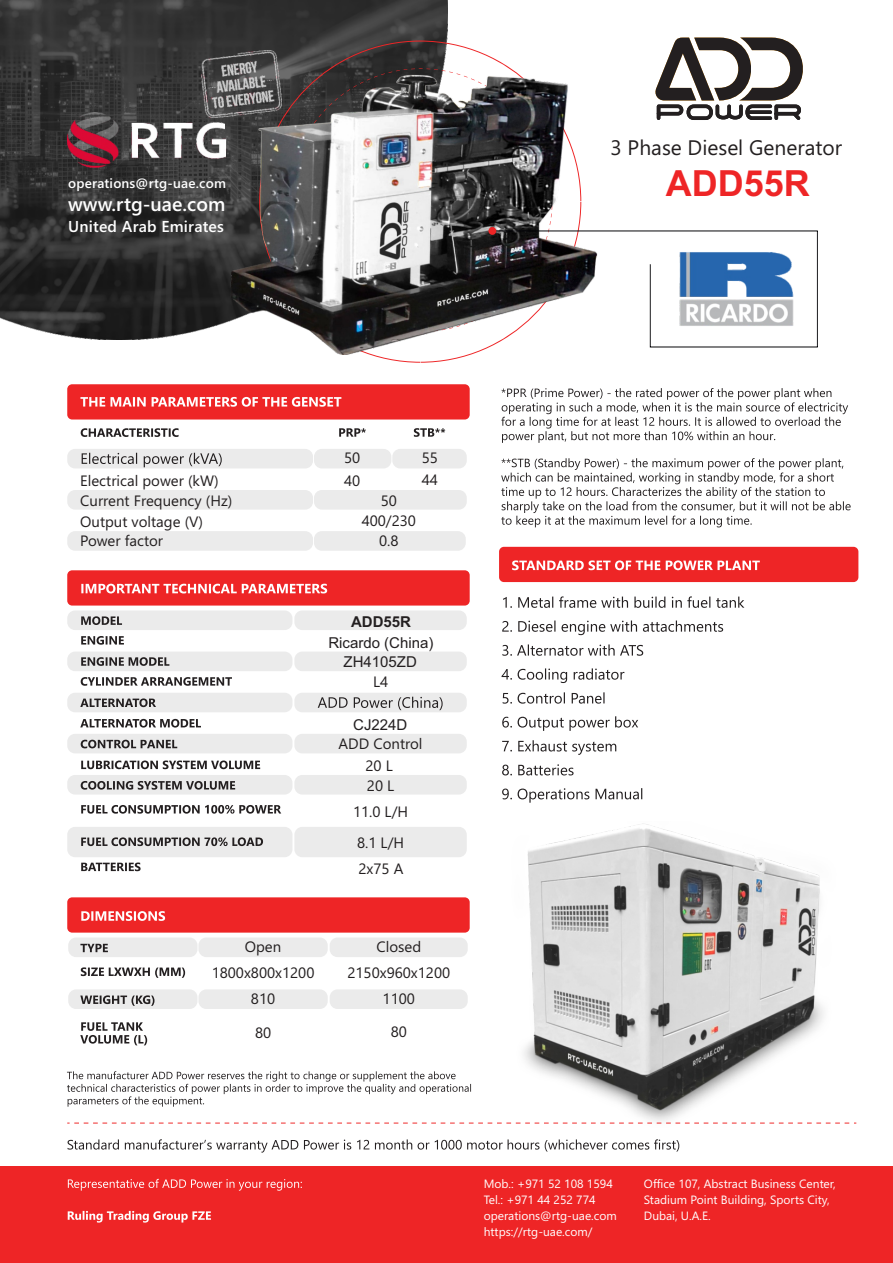
<style>
.page{position:relative;width:893px;height:1263px;background:#fff}
.page>*{position:absolute;margin:0;border:0;box-sizing:border-box;transform-origin:0 0}
.t1{font:700 36px "Arial";color:#ee2526}
.t2{font:21px "Segoe UI";color:#231f20}
.t3{font:600 19.5px "Segoe UI";color:#fff}
.t4{font:600 15.75px "Segoe UI";letter-spacing:.015em;color:#fff}
.t5{font:15px/21px "Segoe UI";color:#231f20;text-align:center}
.t6{font:15px "Arial";color:#231f20}
.t7{font:700 15px "Arial";color:#231f20}
.t8{font:600 13.5px "Segoe UI";letter-spacing:.015em;color:#fff}
.t9{font:12px/15.9px "Segoe UI";color:#fff}
</style>
<div class="page">
<img style="left:0;top:0;width:447px;height:339px">
<div style="left:0;top:1167px;width:893px;height:96px;background:#ee2526"></div>
<svg style="left:259px;top:41px;width:251px;height:322px"></svg>
<svg style="left:289px;top:68px;width:230px;height:6px"></svg>
<div style="left:67px;top:384px;width:403px;height:35px;background:#ee2526;border-radius:5px"></div>
<div style="left:67px;top:570px;width:403px;height:35px;background:#ee2526;border-radius:5px"></div>
<div style="left:499px;top:547px;width:359px;height:35px;background:#ee2526;border-radius:5px"></div>
<div style="left:67px;top:897px;width:403px;height:36px;background:#ee2526;border-radius:5px"></div>
<div style="left:314px;top:449px;width:77px;height:19px;background:#ebebeb;border-radius:8px"></div>
<div style="left:314px;top:490px;width:153px;height:20px;background:#ebebeb;border-radius:8px"></div>
<div style="left:314px;top:531px;width:152px;height:20px;background:#ebebeb;border-radius:8px"></div>
<div style="left:294px;top:610px;width:173px;height:20px;background:#ebebeb;border-radius:8px"></div>
<div style="left:330px;top:937px;width:138px;height:20px;background:#ebebeb;border-radius:8px"></div>
<div style="left:198px;top:937px;width:130px;height:20px;background:#ebebeb;border-radius:8px"></div>
<div style="left:330px;top:989px;width:138px;height:20px;background:#ebebeb;border-radius:8px"></div>
<div style="left:198px;top:989px;width:130px;height:20px;background:#ebebeb;border-radius:8px"></div>
<div style="left:68px;top:937px;width:129px;height:20px;background:#ebebeb;border-radius:8px"></div>
<div style="left:68px;top:989px;width:129px;height:20px;background:#ebebeb;border-radius:8px"></div>
<div style="left:294px;top:652px;width:173px;height:19px;background:#ebebeb;border-radius:8px"></div>
<div style="left:294px;top:693px;width:173px;height:19px;background:#ebebeb;border-radius:8px"></div>
<div style="left:294px;top:734px;width:173px;height:19px;background:#ebebeb;border-radius:8px"></div>
<div style="left:294px;top:775px;width:173px;height:19px;background:#ebebeb;border-radius:8px"></div>
<div style="left:294px;top:827px;width:173px;height:30px;background:#ebebeb;border-radius:8px"></div>
<div style="left:67px;top:610px;width:225px;height:20px;background:#ebebeb;border-radius:8px"></div>
<div style="left:67px;top:652px;width:225px;height:19px;background:#ebebeb;border-radius:8px"></div>
<div style="left:67px;top:693px;width:225px;height:19px;background:#ebebeb;border-radius:8px"></div>
<div style="left:67px;top:734px;width:225px;height:19px;background:#ebebeb;border-radius:8px"></div>
<div style="left:67px;top:775px;width:225px;height:19px;background:#ebebeb;border-radius:8px"></div>
<div style="left:67px;top:827px;width:225px;height:30px;background:#ebebeb;border-radius:8px"></div>
<div style="left:67px;top:449px;width:246px;height:19px;background:#ebebeb;border-radius:8px"></div>
<div style="left:67px;top:490px;width:246px;height:20px;background:#ebebeb;border-radius:8px"></div>
<div style="left:67px;top:531px;width:246px;height:20px;background:#ebebeb;border-radius:8px"></div>
<div style="left:392px;top:449px;width:75px;height:19px;background:#ebebeb;border-radius:8px"></div>
<svg style="left:67px;top:1122px;width:416px;height:1px"></svg>
<svg style="left:501px;top:388px;width:347px;height:55px"></svg>
<svg style="left:501px;top:458px;width:350px;height:69px"></svg>
<svg style="left:80px;top:397px;width:261px;height:10px"></svg>
<svg style="left:81px;top:584px;width:246px;height:9px"></svg>
<svg style="left:81px;top:911px;width:84px;height:10px"></svg>
<svg style="left:512px;top:560px;width:248px;height:10px"></svg>
<svg style="left:81px;top:428px;width:98px;height:9px"></svg>
<svg style="left:339px;top:428px;width:27px;height:9px"></svg>
<svg style="left:414px;top:428px;width:31px;height:9px"></svg>
<svg style="left:82px;top:453px;width:140px;height:14px"></svg>
<svg style="left:81px;top:616px;width:41px;height:9px"></svg>
<svg style="left:81px;top:636px;width:43px;height:9px"></svg>
<svg style="left:81px;top:657px;width:88px;height:9px"></svg>
<svg style="left:81px;top:677px;width:151px;height:9px"></svg>
<svg style="left:80px;top:698px;width:76px;height:9px"></svg>
<svg style="left:80px;top:719px;width:121px;height:8px"></svg>
<svg style="left:81px;top:740px;width:96px;height:8px"></svg>
<svg style="left:81px;top:760px;width:179px;height:9px"></svg>
<svg style="left:81px;top:781px;width:154px;height:9px"></svg>
<svg style="left:81px;top:805px;width:200px;height:9px"></svg>
<svg style="left:81px;top:837px;width:182px;height:9px"></svg>
<svg style="left:318px;top:697px;width:125px;height:13px"></svg>
<svg style="left:81px;top:862px;width:60px;height:9px"></svg>
<svg style="left:80px;top:944px;width:28px;height:8px"></svg>
<svg style="left:81px;top:967px;width:104px;height:11px"></svg>
<svg style="left:80px;top:995px;width:74px;height:11px"></svg>
<svg style="left:80px;top:1022px;width:67px;height:23px"></svg>
<svg style="left:67px;top:1071px;width:404px;height:36px"></svg>
<svg style="left:68px;top:1139px;width:611px;height:13px"></svg>
<svg style="left:68px;top:1179px;width:234px;height:43px"></svg>
<svg style="left:502px;top:596px;width:242px;height:207px"></svg>
<img style="left:214px;top:74px;width:400px;height:281px">
<img style="left:487px;top:823px;width:370px;height:301px">
<img style="left:67px;top:50px;width:214px;height:124px">
<img style="left:673px;top:231px;width:128px;height:117px">
<hr style="left:492px;top:230px;width:325px;height:1px;background:#000004">
<hr style="left:817px;top:231px;width:1px;height:116px;background:#000004">
<hr style="left:650px;top:346px;width:167px;height:1px;background:#000004">
<hr style="left:650px;top:264px;width:1px;height:83px;background:#000004">
<div style="left:488px;top:227px;width:8px;height:8px;background:#ee2526;border-radius:50%"></div>
<svg style="left:655px;top:38px;width:148px;height:82px"></svg>
<p class="t8" style="left:68px;top:179px;width:159px">operations@rtg-uae.com</p>
<h3 class="t3" style="left:68px;top:196px;width:159px">www.rtg-uae.com</h3>
<p class="t4" style="left:68px;top:221px;width:157px">United Arab Emirates</p>
<h2 class="t2" style="left:611px;top:140px;width:233px">3 Phase Diesel Generator</h2>
<h1 class="t1" style="left:666px;top:170px;width:145px">ADD55R</h1>
<p class="t5" style="left:344px;top:449px;width:18px">50</p>
<p class="t5" style="left:422px;top:449px;width:18px">55</p>
<p class="t5" style="left:80px;top:472px;width:140px">Electrical power (kW)</p>
<p class="t5" style="left:344px;top:471px;width:18px">40</p>
<p class="t5" style="left:422px;top:471px;width:18px">44</p>
<p class="t5" style="left:80px;top:492px;width:154px">Current Frequency (Hz)</p>
<p class="t5" style="left:381px;top:491px;width:18px">50</p>
<p class="t5" style="left:80px;top:512px;width:124px">Output voltage (V)</p>
<p class="t5" style="left:362px;top:512px;width:56px">400/230</p>
<p class="t5" style="left:80px;top:531px;width:84px">Power factor</p>
<p class="t5" style="left:379px;top:532px;width:21px">0.8</p>
<p class="t7" style="left:351px;top:616px;width:61px">ADD55R</p>
<p class="t6" style="left:343px;top:656px;width:75px">ZH4105ZD</p>
<p class="t6" style="left:328px;top:637px;width:107px">Ricardo (China)</p>
<p class="t5" style="left:373px;top:673px;width:17px">L4</p>
<p class="t6" style="left:353px;top:719px;width:56px">CJ224D</p>
<p class="t5" style="left:339px;top:735px;width:85px">ADD Control<br>20 L<br>20 L</p>
<p class="t5" style="left:353px;top:797px;width:57px;line-height:31px;text-align:left">11.0 L/H<br>8.1 L/H</p>
<p class="t5" style="left:358px;top:859px;width:46px">2х75 А</p>
<p class="t5" style="left:245px;top:938px;width:38px">Open</p>
<p class="t5" style="left:376px;top:938px;width:46px">Closed</p>
<p class="t5" style="left:212px;top:963px;width:104px">1800х800x1200</p>
<p class="t5" style="left:347px;top:963px;width:104px">2150х960х1200</p>
<p class="t5" style="left:251px;top:990px;width:26px">810</p>
<p class="t5" style="left:383px;top:990px;width:34px">1100</p>
<p class="t5" style="left:255px;top:1023px;width:18px">80</p>
<p class="t5" style="left:391px;top:1023px;width:18px">80</p>
<p class="t9" style="left:484px;top:1177px;width:135px">Mob.: +971 52 108 1594<br>Tel.: +971 44 252 774 operations@rtg-uae.com https://rtg-uae.com/</p>
<p class="t9" style="left:644px;top:1177px;width:193px">Office 107, Abstract Business Center,<br>Stadium Point Building, Sports City,<br>Dubai, U.A.E.</p>
</div>
